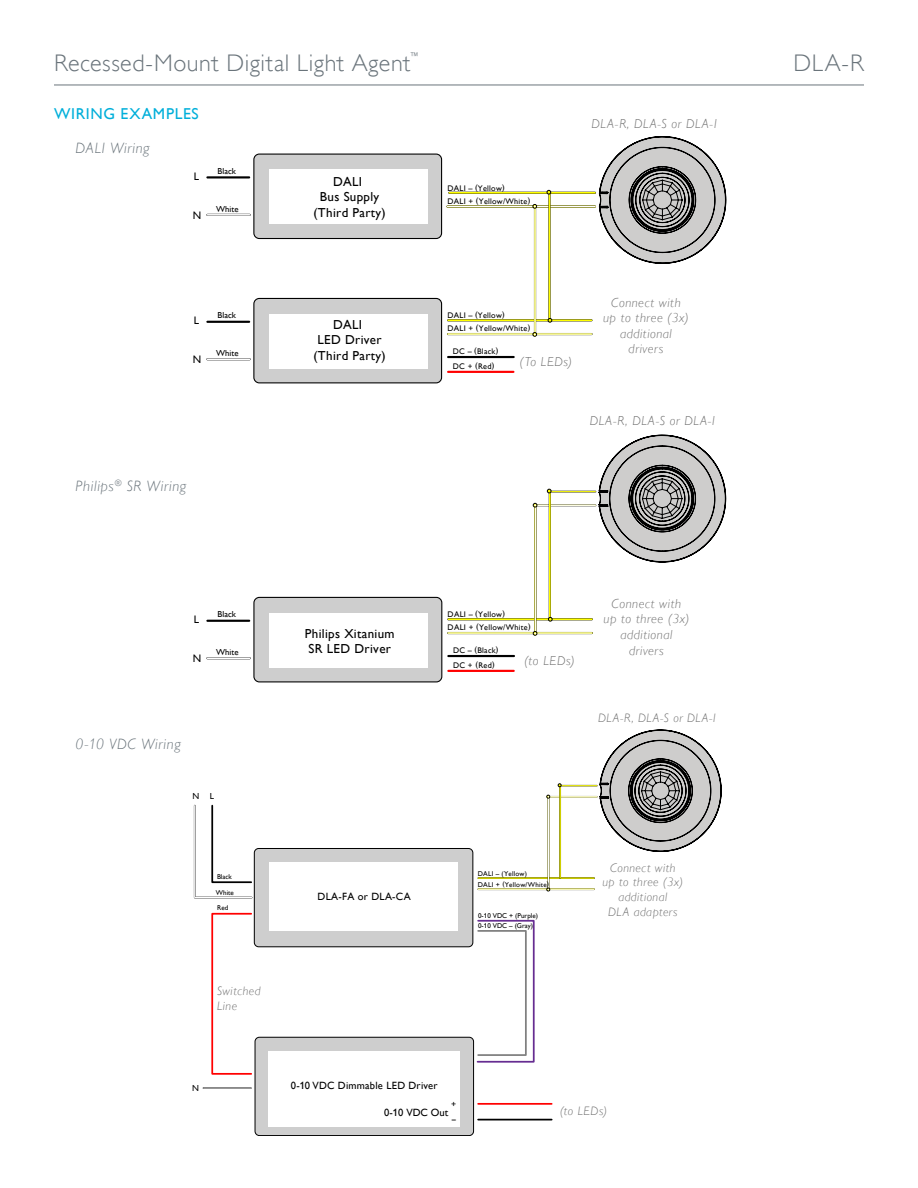
<style>
.page{position:relative;width:918px;height:1188px;background:#fff}
.page>*{position:absolute;margin:0;border:0;box-sizing:border-box;transform-origin:0 0}
.h2-right{font:24px "Gill Sans Alt One WGL Light";letter-spacing:.025em;color:#6a747b}
.t1{font:17.55px "Gill Sans Alt One WGL Light";color:#000}
.t2{font:15.75px "Gill Sans Alt One WGL";letter-spacing:.045em;color:#00afda}
.t3{font:italic 15px "Gill Sans Alt One WGL Light";letter-spacing:.045em;color:#6a747b}
.t4{font:italic 13.05px/15.6px "Gill Sans Alt One WGL Light";letter-spacing:.045em;color:#717171;text-align:center}
.t5{font:13.05px/15.6px "Gill Sans Alt One WGL";letter-spacing:.025em;color:#000;text-align:center}
.t6{font:italic 12.3px/14.7px "Gill Sans Alt One WGL Light";letter-spacing:.04em;color:#717171;text-align:center}
.t7{font:10.8px "Gill Sans Alt One WGL";color:#000}
.t8{font:10.5px "Gill Sans Alt One WGL";letter-spacing:.025em;color:#000}
.t9{font:9.6px "Gill Sans Alt One WGL Light";color:#6a747b}
.t10{font:8.7px "Gill Sans Alt One WGL";color:#000}
.t11{font:8.1px/14.9px "Gill Sans Alt One WGL";letter-spacing:.03em;color:#000}
.t12{font:7.05px/15.3px "Gill Sans Alt One WGL";color:#000}
.t13{font:7.05px/10.4px "Gill Sans Alt One WGL";letter-spacing:.03em;color:#000}
</style>
<div class="page">
<hr style="left:54px;top:85px;width:810px;height:1px;background:#6a747b">
<hr style="left:478px;top:1103px;width:74px;height:2px;background:#f00">
<hr style="left:478px;top:1119px;width:74px;height:1px;background:#000">
<hr style="left:204px;top:1087px;width:47px;height:2px;background:#000">
<hr style="left:204px;top:1088px;width:47px;height:1px;background:#fff">
<svg style="left:193px;top:804px;width:60px;height:95px"></svg>
<div style="left:254px;top:848px;width:219px;height:99px;background:#cecece;border-radius:4px"></div>
<div style="left:254px;top:848px;width:219px;height:99px;border:1px solid #000;border-radius:4px"></div>
<svg style="left:210px;top:912px;width:325px;height:223px"></svg>
<div style="left:269px;top:863px;width:189px;height:68px;background:#fff"></div>
<div style="left:268px;top:1051px;width:192px;height:75px;background:#fff"></div>
<svg style="left:599px;top:729px;width:123px;height:123px"></svg>
<hr style="left:560px;top:785px;width:37px;height:2px;background:#686767">
<hr style="left:560px;top:785px;width:37px;height:1px;background:#ff0">
<hr style="left:478px;top:877px;width:116px;height:2px;background:#ff0">
<hr style="left:548px;top:797px;width:1px;height:92px;background:#fff">
<hr style="left:478px;top:888px;width:116px;height:2px;background:#000">
<hr style="left:478px;top:889px;width:116px;height:1px;background:#fff">
<hr style="left:548px;top:796px;width:49px;height:1px;background:#ff0">
<hr style="left:559px;top:786px;width:2px;height:92px;background:#ff0">
<svg style="left:598px;top:434px;width:128px;height:129px"></svg>
<hr style="left:549px;top:491px;width:46px;height:2px;background:#686767">
<hr style="left:549px;top:491px;width:46px;height:1px;background:#ff0">
<hr style="left:448px;top:618px;width:144px;height:2px;background:#ff0">
<hr style="left:448px;top:655px;width:66px;height:2px;background:#000">
<hr style="left:448px;top:670px;width:66px;height:2px;background:#f00">
<hr style="left:534px;top:506px;width:2px;height:127px;background:#000">
<hr style="left:535px;top:506px;width:1px;height:127px;background:#fff">
<hr style="left:448px;top:632px;width:144px;height:2px;background:#ff0">
<hr style="left:448px;top:633px;width:144px;height:1px;background:#fff">
<hr style="left:535px;top:504px;width:60px;height:2px;background:#686767">
<hr style="left:535px;top:505px;width:60px;height:1px;background:#fff">
<hr style="left:549px;top:492px;width:2px;height:127px;background:#ff0">
<svg style="left:533px;top:631px;width:4px;height:4px"></svg>
<svg style="left:533px;top:503px;width:4px;height:4px"></svg>
<svg style="left:547px;top:489px;width:4px;height:4px"></svg>
<svg style="left:548px;top:617px;width:4px;height:4px"></svg>
<hr style="left:207px;top:620px;width:42px;height:2px;background:#000">
<div style="left:254px;top:597px;width:188px;height:85px;background:#cecece;border-radius:5px"></div>
<div style="left:253px;top:597px;width:189px;height:85px;border:1px solid #000;border-radius:5px"></div>
<div style="left:269px;top:613px;width:159px;height:54px;background:#fff"></div>
<svg style="left:598px;top:136px;width:129px;height:128px"></svg>
<hr style="left:449px;top:192px;width:146px;height:2px;background:#ff0">
<hr style="left:448px;top:319px;width:144px;height:2px;background:#000">
<hr style="left:448px;top:320px;width:144px;height:1px;background:#ff0">
<hr style="left:448px;top:356px;width:66px;height:2px;background:#000">
<hr style="left:448px;top:371px;width:65px;height:2px;background:#f00">
<hr style="left:534px;top:207px;width:2px;height:127px;background:#fff">
<hr style="left:448px;top:333px;width:144px;height:2px;background:#ff0">
<hr style="left:448px;top:334px;width:144px;height:1px;background:#fff">
<hr style="left:447px;top:205px;width:148px;height:3px;background:#000">
<hr style="left:447px;top:206px;width:148px;height:1px;background:#fff">
<hr style="left:548px;top:193px;width:3px;height:127px;background:#000">
<hr style="left:549px;top:193px;width:1px;height:127px;background:#ff0">
<svg style="left:533px;top:332px;width:4px;height:4px"></svg>
<svg style="left:533px;top:204px;width:4px;height:4px"></svg>
<svg style="left:547px;top:190px;width:4px;height:4px"></svg>
<svg style="left:548px;top:318px;width:4px;height:4px"></svg>
<hr style="left:207px;top:321px;width:42px;height:2px;background:#000">
<div style="left:254px;top:298px;width:188px;height:85px;background:#cecece;border-radius:5px"></div>
<div style="left:253px;top:298px;width:189px;height:85px;border:1px solid #000;border-radius:5px"></div>
<div style="left:269px;top:314px;width:158px;height:54px;background:#fff"></div>
<hr style="left:207px;top:176px;width:42px;height:3px;background:#000">
<div style="left:254px;top:154px;width:188px;height:85px;background:#cecece;border-radius:5px"></div>
<div style="left:253px;top:154px;width:189px;height:85px;border:1px solid #000;border-radius:5px"></div>
<div style="left:269px;top:170px;width:158px;height:54px;background:#fff"></div>
<h2 class="h2-right" style="left:54px;top:47px;width:358px">Recessed-Mount Digital Light Agent</h2>
<h2 class="t9" style="left:410px;top:50px;width:11px">™</h2>
<p class="h2-right" style="left:794px;top:47px;width:72px">DLA-R</p>
<p class="t2" style="left:54px;top:103px;width:146px">WIRING EXAMPLES</p>
<p class="t4" style="left:592px;top:115px;width:127px">DLA-R, DLA-S or DLA-I</p>
<p class="t3" style="left:76px;top:138px;width:76px">DALI Wiring</p>
<p class="t7" style="left:194px;top:168px;width:7px">L</p>
<p class="t7" style="left:193px;top:207px;width:10px">N</p>
<p class="t10" style="left:218px;top:165px;width:20px">Black</p>
<p class="t10" style="left:216px;top:203px;width:24px">White</p>
<p class="t7" style="left:194px;top:313px;width:7px">L</p>
<p class="t7" style="left:193px;top:352px;width:10px">N</p>
<p class="t10" style="left:218px;top:309px;width:20px">Black</p>
<p class="t10" style="left:216px;top:347px;width:24px">White</p>
<p class="t3" style="left:76px;top:476px;width:112px">Philips<sup>®</sup> SR Wiring</p>
<p class="t5" style="left:313px;top:173px;width:74px">DALI<br>Bus Supply (Third Party)</p>
<p class="t5" style="left:313px;top:317px;width:74px">DALI<br>LED Driver (Third Party)</p>
<p class="t11" style="left:447px;top:182px;width:84px;line-height:12.8px">DALI – (Yellow)<br>DALI + (Yellow/White)</p>
<p class="t11" style="left:447px;top:309px;width:84px;line-height:12.8px">DALI – (Yellow)<br>DALI + (Yellow/White)</p>
<p class="t11" style="left:453px;top:344px;width:47px">DC – (Black)<br>DC + (Red)</p>
<p class="t4" style="left:520px;top:354px;width:54px">(To LEDs)</p>
<p class="t4" style="left:603px;top:294px;width:87px">Connect with up to three (3x) additional drivers</p>
<p class="t4" style="left:590px;top:413px;width:127px">DLA-R, DLA-S or DLA-I</p>
<p class="t7" style="left:194px;top:612px;width:7px">L</p>
<p class="t7" style="left:193px;top:651px;width:10px">N</p>
<p class="t10" style="left:218px;top:608px;width:20px">Black</p>
<p class="t10" style="left:216px;top:646px;width:24px">White</p>
<p class="t3" style="left:76px;top:733px;width:107px">0-10 VDC Wiring</p>
<p class="t10" style="left:193px;top:790px;width:23px">N L</p>
<p class="t12" style="left:217px;top:869px;width:16px">Black</p>
<p class="t12" style="left:216px;top:885px;width:20px">White<br>Red</p>
<p class="t6" style="left:217px;top:984px;width:45px;text-align:left">Switched<br>Line</p>
<p class="t10" style="left:192px;top:1082px;width:8px">N</p>
<p class="t5" style="left:305px;top:625px;width:91px;text-align:left">Philips Xitanium<br>SR LED Driver</p>
<p class="t11" style="left:448px;top:608px;width:85px;line-height:12.9px">DALI – (Yellow)<br>DALI + (Yellow/White)</p>
<p class="t11" style="left:453px;top:643px;width:47px">DC – (Black)<br>DC + (Red)</p>
<p class="t4" style="left:525px;top:653px;width:52px">(to LEDs)</p>
<p class="t4" style="left:604px;top:595px;width:87px">Connect with up to three (3x) additional drivers</p>
<p class="t6" style="left:598px;top:710px;width:119px">DLA-R, DLA-S or DLA-I</p>
<p class="t8" style="left:318px;top:890px;width:95px">DLA-FA or DLA-CA</p>
<p class="t13" style="left:478px;top:869px;width:73px">DALI – (Yellow)<br>DALI + (Yellow/White)</p>
<p class="t12" style="left:478px;top:910px;width:61px;line-height:10.4px">0-10 VDC + (Purple)<br>0-10 VDC – (Gray)</p>
<p class="t6" style="left:602px;top:860px;width:82px">Connect with up to three (3x) additional<br>DLA adapters</p>
<p class="t8" style="left:291px;top:1078px;width:149px">0-10 VDC Dimmable LED Driver</p>
<p class="t8" style="left:384px;top:1105px;width:66px">0-10 VDC Out</p>
<p class="t10" style="left:451px;top:1098px;width:7px">+</p>
<p class="t1" style="left:451px;top:1107px;width:7px">-</p>
<p class="t6" style="left:560px;top:1104px;width:48px">(to LEDs)</p>
</div>
